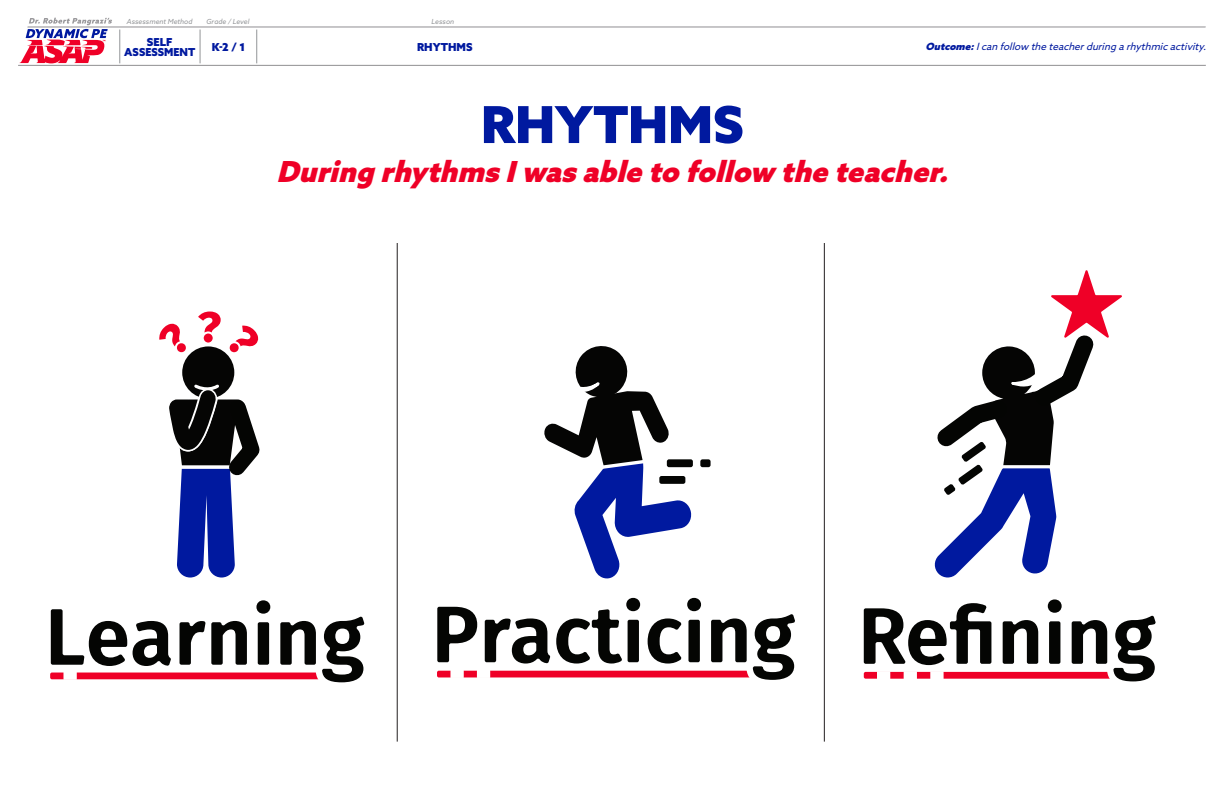
<style>
.page{position:relative;width:1224px;height:792px;background:#fff}
.page>*{position:absolute;margin:0;border:0;box-sizing:border-box;transform-origin:0 0}
.t1{font:900 51px "Azo Sans";color:#00199f}
.t2{font:italic 900 29px "Azo Sans";color:#ef0027}
.t3{font:900 11px "Azo Sans";color:#00199f}
.t4{font:900 11px "Azo Sans";color:#00199f;scale:.96 1}
.t5{font:italic 10px "Azo Sans";color:#00199f}
.t6{font:italic 7px "Azo Sans";color:#939598}
.s1{font-weight:900}
</style>
<div class="page">
<hr style="left:824px;top:243px;width:1px;height:499px;background:#231f20">
<hr style="left:397px;top:243px;width:1px;height:499px;background:#231f20">
<div style="left:50px;top:673px;width:280px;height:6px;background:#ef0027;border-radius:2px"></div>
<svg style="left:51px;top:609px;width:76px;height:57px"></svg>
<svg style="left:133px;top:621px;width:38px;height:45px"></svg>
<svg style="left:180px;top:621px;width:67px;height:44px"></svg>
<svg style="left:256px;top:600px;width:14px;height:65px"></svg>
<svg style="left:280px;top:616px;width:85px;height:67px"></svg>
<div style="left:63px;top:672px;width:14px;height:8px;background:#fff"></div>
<svg style="left:198px;top:312px;width:23px;height:21px"></svg>
<div style="left:204px;top:334px;width:9px;height:9px;background:#ef0027;border-radius:50%"></div>
<svg style="left:229px;top:325px;width:30px;height:28px"></svg>
<svg style="left:159px;top:323px;width:27px;height:30px"></svg>
<div style="left:182px;top:346px;width:52px;height:53px;background:#050504;border-radius:50%"></div>
<svg style="left:169px;top:382px;width:91px;height:196px"></svg>
<div style="left:700px;top:459px;width:11px;height:8px;background:#040503;border-radius:2px"></div>
<svg style="left:544px;top:346px;width:148px;height:233px"></svg>
<div style="left:437px;top:671px;width:321px;height:6px;background:#ef0027;border-radius:2px"></div>
<svg style="left:437px;top:607px;width:40px;height:55px"></svg>
<svg style="left:485px;top:618px;width:65px;height:46px"></svg>
<svg style="left:556px;top:598px;width:84px;height:66px"></svg>
<svg style="left:648px;top:598px;width:53px;height:66px"></svg>
<svg style="left:711px;top:614px;width:84px;height:66px"></svg>
<div style="left:450px;top:670px;width:14px;height:8px;background:#fff"></div>
<div style="left:477px;top:670px;width:13px;height:8px;background:#fff"></div>
<svg style="left:934px;top:270px;width:188px;height:308px"></svg>
<svg style="left:863px;top:599px;width:293px;height:83px"></svg>
<hr style="left:27px;top:26px;width:1179px;height:2px;background:#99989b">
<hr style="left:18px;top:65px;width:1188px;height:1px;background:#99989b">
<svg style="left:19px;top:18px;width:93px;height:45px"></svg>
<hr style="left:119px;top:30px;width:1px;height:33px;background:#939598">
<hr style="left:200px;top:30px;width:1px;height:33px;background:#939598">
<hr style="left:256px;top:30px;width:1px;height:33px;background:#939598">
<p class="t6" style="left:127px;top:16px;width:67px">Assessment Method</p>
<p class="t6" style="left:207px;top:16px;width:44px">Grade / Level</p>
<p class="t6" style="left:432px;top:16px;width:24px">Lesson</p>
<p class="t3" style="left:147px;top:34px;width:27px">SELF</p>
<p class="t4" style="left:124px;top:44px;width:75px">ASSESSMENT</p>
<p class="t3" style="left:212px;top:39px;width:35px">K-2 / 1</p>
<p class="t3" style="left:417px;top:39px;width:57px">RHYTHMS</p>
<p class="t5" style="left:926px;top:40px;width:285px"><span class="s1">Outcome:</span>Icanfollow theteacherduring arhythmicactivity.</p>
<p class="t1" style="left:481px;top:91px;width:264px">RHYTHMS</p>
<p class="t2" style="left:277px;top:153px;width:682px">During rhythmsIwasableto follow theteacher.</p>
</div>
